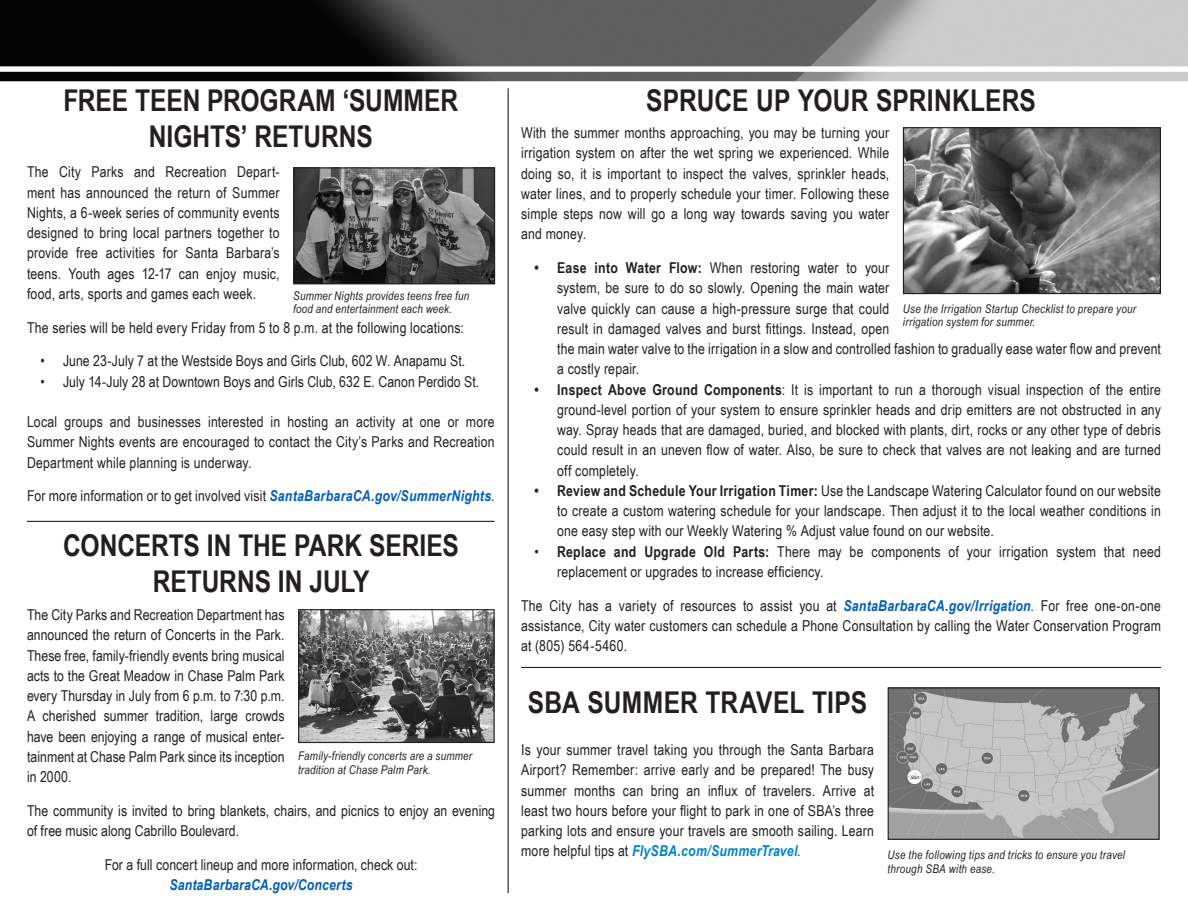
<style>
.page{position:relative;width:1188px;height:918px;background:#fff}
.page>*{position:absolute;margin:0;border:0;box-sizing:border-box;transform-origin:0 0}
.article_headline{font:700 30px/36px "Arial Narrow";color:#231f20;text-align:center}
.article_text{font:15px/20.2px "Arial Narrow";letter-spacing:.01em;color:#231f20;text-align:justify}
.bullets{font:15px/20.2px "Arial Narrow";letter-spacing:.01em;color:#231f20}
.photo_caption{font:italic 12px/13.5px "Arial Narrow";letter-spacing:.02em;color:#231f20}
.s1{font-weight:700;font-style:italic;color:#005fb9}
.s2{font-weight:700}
.s3{font-weight:700;font-style:italic;color:#0083ca}
</style>
<div class="page">
<img style="left:0;top:0;width:1188px;height:81px">
<img style="left:295px;top:169px;width:198px;height:113px">
<div style="left:293px;top:167px;width:202px;height:117px;border:1px solid #231f20"></div>
<hr style="left:508px;top:88px;width:1px;height:805px;background:#231f20">
<img style="left:300px;top:611px;width:193px;height:130px">
<div style="left:298px;top:609px;width:197px;height:134px;border:1px solid #231f20"></div>
<hr style="left:27px;top:521px;width:468px;height:1px;background:#231f20">
<img style="left:890px;top:689px;width:268px;height:149px">
<div style="left:888px;top:687px;width:272px;height:153px;border:1px solid #231f20"></div>
<img style="left:905px;top:129px;width:254px;height:163px">
<div style="left:903px;top:127px;width:258px;height:167px;border:1px solid #231f20"></div>
<hr style="left:521px;top:667px;width:640px;height:1px;background:#231f20">
<p class="article_headline" style="left:63px;top:81px;width:396px">FREE TEEN PROGRAM ‘SUMMER<br>NIGHTS’ RETURNS</p>
<p class="article_text" style="left:27px;top:161px;width:254px">The City Parks and Recreation Depart&shy;ment has announced the return of Summer Nights, a 6-week series of community events designed to bring local partners together to provide free activities for Santa Barbara’s teens. Youth ages 12-17 can enjoy music, food, arts, sports and games each week.</p>
<p class="article_text" style="left:27px;top:317px;width:438px">The series will be held every Friday from 5 to 8 p.m. at the following locations:</p>
<p class="bullets" style="left:40px;top:350px;width:426px">• June 23-July 7 at the Westside Boys and Girls Club, 602 W. Anapamu St.</p>
<p class="bullets" style="left:40px;top:371px;width:440px">• July 14-July 28 at Downtown Boys and Girls Club, 632 E. Canon Perdido St.</p>
<p class="article_text" style="left:27px;top:411px;width:469px">Local groups and businesses interested in hosting an activity at one or more Summer Nights events are encouraged to contact the City’s Parks and Recreation Department while planning is underway.</p>
<p class="article_text" style="left:27px;top:485px;width:469px">For more information or to get involved visit <span class="s1">SantaBarbaraCA.gov/SummerNights</span>.</p>
<p class="article_headline" style="left:646px;top:81px;width:391px">SPRUCE UP YOUR SPRINKLERS</p>
<p class="article_text" style="left:521px;top:122px;width:370px">With the summer months approaching, you may be turning your irrigation system on after the wet spring we experienced. While doing so, it is important to inspect the valves, sprinkler heads, water lines, and to properly schedule your timer. Following these simple steps now will go a long way towards saving you water and money.</p>
<p class="bullets" style="left:557px;top:257px;width:605px;text-indent:-22px"><span class="s2">• Ease into Water Flow:</span> When restoring water to your<br>system, be sure to do so slowly. Opening the main water<br>valve quickly can cause a high-pressure surge that could<br>result in damaged valves and burst fittings. Instead, open<br>the main water valve to the irrigation in a slow and controlled fashion to gradually ease water flow and prevent a costly repair.</p>
<p class="bullets" style="left:557px;top:379px;width:605px;text-align:justify;text-indent:-22px"><span class="s2">• Inspect Above Ground Components</span>: It is important to run a thorough visual inspection of the entire ground-level portion of your system to ensure sprinkler heads and drip emitters are not obstructed in any way. Spray heads that are damaged, buried, and blocked with plants, dirt, rocks or any other type of debris could result in an uneven flow of water. Also, be sure to check that valves are not leaking and are turned off completely.</p>
<p class="bullets" style="left:557px;top:480px;width:605px;text-align:justify;text-indent:-22px"><span class="s2">• Review and Schedule Your Irrigation Timer:</span> Use the Landscape Watering Calculator found on our website to create a custom watering schedule for your landscape. Then adjust it to the local weather conditions in one easy step with our Weekly Watering % Adjust value found on our website.</p>
<p class="bullets" style="left:557px;top:541px;width:605px;text-indent:-22px">• <span class="s2">Replace and Upgrade Old Parts:</span> There may be components of your irrigation system that need replacement or upgrades to increase efficiency.</p>
<p class="article_text" style="left:521px;top:595px;width:641px">The City has a variety of resources to assist you at <span class="s1">SantaBarbaraCA.gov/Irrigation</span>. For free one-on-one assistance, City water customers can schedule a Phone Consultation by calling the Water Conservation Program at (805) 564-5460.</p>
<p class="photo_caption" style="left:293px;top:289px;width:178px">Summer Nights provides teens free fun food and entertainment each week.</p>
<p class="photo_caption" style="left:903px;top:301px;width:235px">Use the Irrigation Startup Checklist to prepare your irrigation system for summer.</p>
<p class="article_headline" style="left:63px;top:526px;width:397px">CONCERTS IN THE PARK SERIES<br>RETURNS IN JULY</p>
<p class="article_text" style="left:27px;top:604px;width:259px">The City Parks and Recreation Department has announced the return of Concerts in the Park.<br>These free, family-friendly events bring musical acts to the Great Meadow in Chase Palm Park every Thursday in July from 6 p.m. to 7:30 p.m.<br>A cherished summer tradition, large crowds have been enjoying a range of musical enter&shy;tainment at Chase Palm Park since its inception in 2000.</p>
<p class="article_text" style="left:27px;top:800px;width:470px">The community is invited to bring blankets, chairs, and picnics to enjoy an evening of free music along Cabrillo Boulevard.</p>
<p class="article_text" style="left:105px;top:854px;width:314px;text-align:center">For a full concert lineup and more information, check out:<br><span class="s1">SantaBarbaraCA.gov/Concerts</span></p>
<p class="article_headline" style="left:528px;top:683px;width:341px">SBA SUMMER TRAVEL TIPS</p>
<p class="photo_caption" style="left:298px;top:749px;width:175px">Family-friendly concerts are a summer tradition at Chase Palm Park.</p>
<p class="article_text" style="left:521px;top:739px;width:354px">Is your summer travel taking you through the Santa Barbara Airport? Remember: arrive early and be prepared! The busy summer months can bring an influx of travelers. Arrive at least two hours before your flight to park in one of SBA’s three parking lots and ensure your travels are smooth sailing. Learn more helpful tips at <span class="s3">FlySBA.com/SummerTravel</span>.</p>
<p class="photo_caption" style="left:888px;top:848px;width:239px">Use the following tips and tricks to ensure you travel through SBA with ease.</p>
</div>
